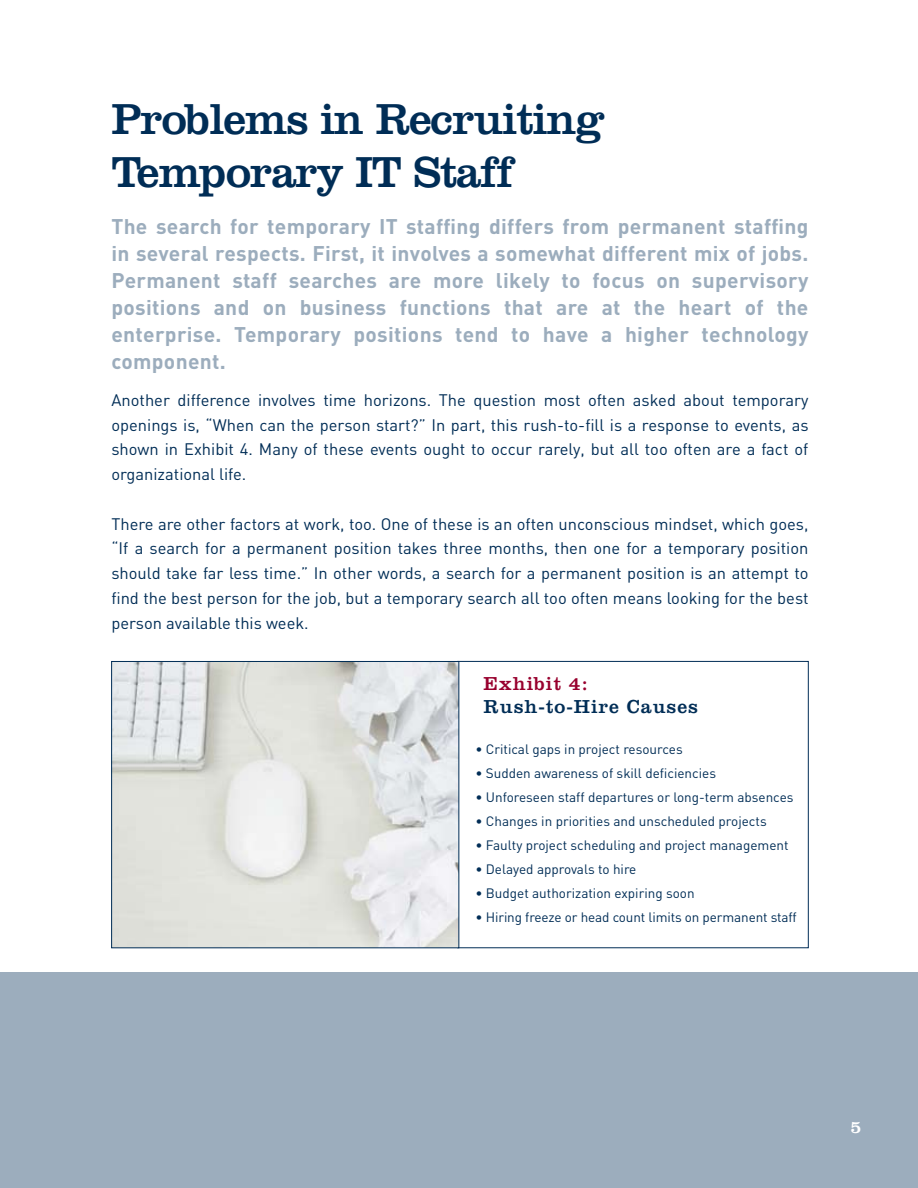
<style>
.page{position:relative;width:918px;height:1188px;background:#fff}
.page>*{position:absolute;margin:0;border:0;box-sizing:border-box;transform-origin:0 0}
.t1{font:45px/52.5px "Clarendon";letter-spacing:-.025em;color:#002d56}
.t2{font:700 21px/27px "DIN";letter-spacing:.015em;color:#9cadbd;text-align:justify}
.t3{font:19.5px "Clarendon";letter-spacing:.05em;color:#002d56}
.t4{font:19.5px "Clarendon";letter-spacing:.05em;color:#98002e}
.t5{font:18px "Clarendon";color:#fff}
.t6{font:16.5px/24.8px "DIN";color:#002d56;text-align:justify}
.t7{font:13.5px "DIN";color:#002d56}
</style>
<div class="page">
<div style="left:0;top:972px;width:918px;height:216px;background:#9cadbd"></div>
<div style="left:458px;top:661px;width:350px;height:287px;border:1px solid #002d56"></div>
<img style="left:113px;top:663px;width:344px;height:283px">
<div style="left:111px;top:661px;width:348px;height:287px;border:1px solid #002d56"></div>
<h1 class="t1" style="left:111px;top:92px;width:495px">Problems in Recruiting<br>Temporary IT Staff</h1>
<p class="t2" style="left:111px;top:212px;width:699px">The search for temporary IT staffing differs from permanent staffing in several respects. First, it involves a somewhat different mix of jobs.<br>Permanent staff searches are more likely to focus on supervisory positions and on business functions that are at the heart of the enterprise. Temporary positions tend to have a higher technology component.</p>
<p class="t6" style="left:111px;top:387px;width:699px">Another difference involves time horizons. The question most often asked about temporary openings is, “When can the person start?” In part, this rush-to-fill is a response to events, as shown in Exhibit 4. Many of these events ought to occur rarely, but all too often are a fact of organizational life.</p>
<p class="t6" style="left:111px;top:511px;width:699px">There are other factors at work, too. One of these is an often unconscious mindset, which goes, “If a search for a permanent position takes three months, then one for a temporary position should take far less time.” In other words, a search for a permanent position is an attempt to find the best person for the job, but a temporary search all too often means looking for the best person available this week.</p>
<p class="t4" style="left:484px;top:672px;width:106px">Exhibit 4:</p>
<p class="t3" style="left:484px;top:695px;width:216px">Rush-to-Hire Causes</p>
<p class="t7" style="left:475px;top:741px;width:209px">• Critical gaps in project resources</p>
<p class="t7" style="left:475px;top:765px;width:242px">• Sudden awareness of skill deficiencies</p>
<p class="t7" style="left:475px;top:789px;width:320px">• Unforeseen staff departures or long-term absences</p>
<p class="t7" style="left:475px;top:813px;width:293px">• Changes in priorities and unscheduled projects</p>
<p class="t7" style="left:475px;top:837px;width:315px">• Faulty project scheduling and project management</p>
<p class="t7" style="left:475px;top:861px;width:163px">• Delayed approvals to hire</p>
<p class="t7" style="left:475px;top:885px;width:221px">• Budget authorization expiring soon</p>
<p class="t7" style="left:475px;top:909px;width:323px">• Hiring freeze or head count limits on permanent staff</p>
<p class="t5" style="left:850px;top:1117px;width:12px">5</p>
</div>
